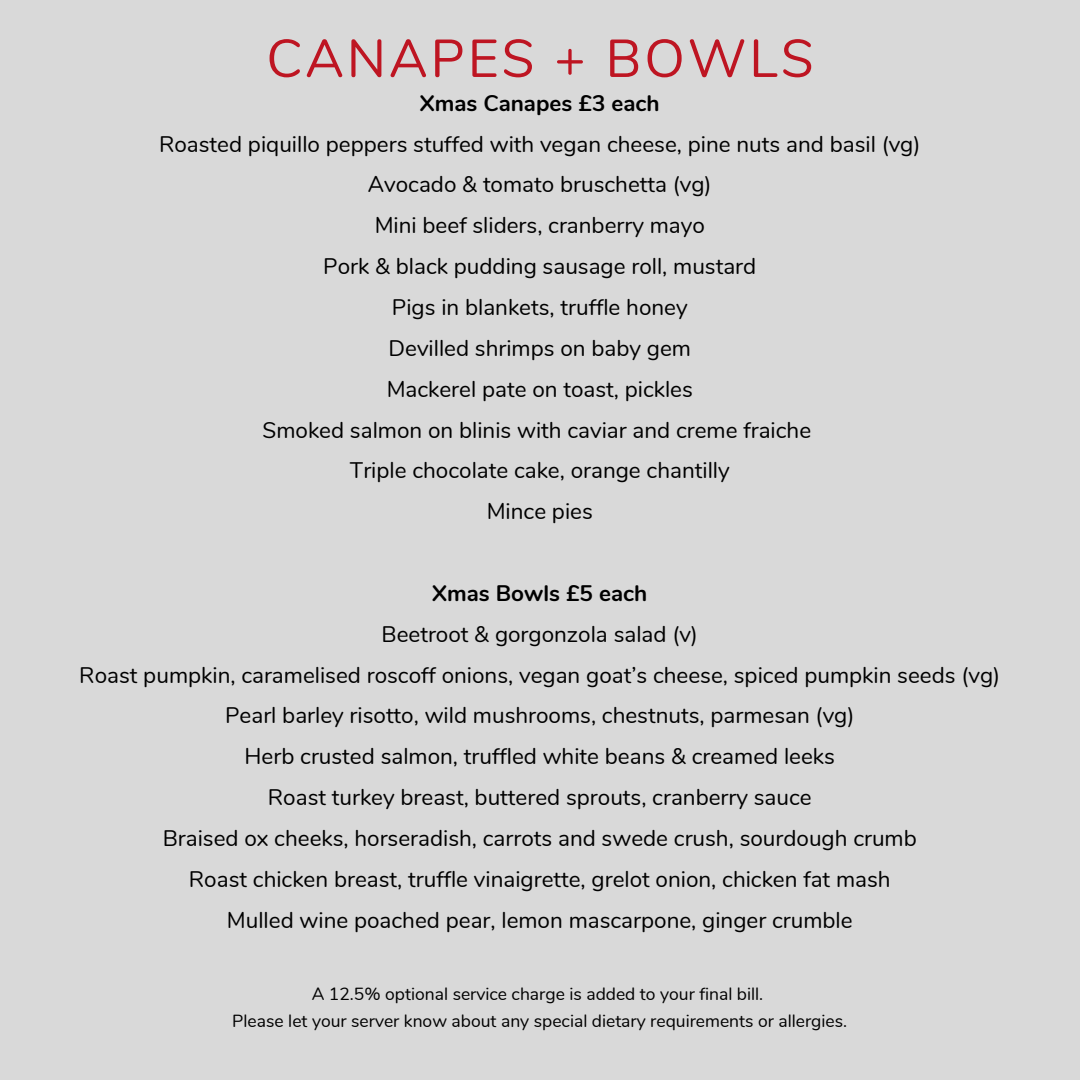
<style>
.page{position:relative;width:1080px;height:1080px;background:#d9d9d9}
.page>*{position:absolute;margin:0;border:0;box-sizing:border-box;transform-origin:0 0}
.t1{font:53px "Nunito";letter-spacing:.055em;color:#be1522}
.t2{font:22.5px/40.8px "Nunito";color:#000;text-align:center}
.t3{font:17.5px "Nunito";color:#000}
.s1{font-weight:700}
</style>
<div class="page">
<p class="t1" style="left:266px;top:23px;width:549px">CANAPES + BOWLS</p>
<h1 class="t2" style="left:159px;top:83px;width:763px"><span class="s1">Xmas Canapes £3 each<br></span>Roasted piquillo peppers stuffed with vegan cheese, pine nuts and basil (vg)<br>Avocado &amp; tomato bruschetta (vg)<br>Mini beef sliders, cranberry mayo<br>Pork &amp; black pudding sausage roll, mustard<br>Pigs in blankets, truffle honey<br>Devilled shrimps on baby gem<br>Mackerel pate on toast, pickles<br>Smoked salmon on blinis with caviar and creme fraiche<br>Triple chocolate cake, orange chantilly<br>Mince pies</h1>
<h2 class="t2" style="left:79px;top:573px;width:922px"><span class="s1">Xmas Bowls £5 each<br></span>Beetroot &amp; gorgonzola salad (v)<br>Roast pumpkin, caramelised roscoff onions, vegan goat’s cheese, spiced pumpkin seeds (vg)<br>Pearl barley risotto, wild mushrooms, chestnuts, parmesan (vg)<br>Herb crusted salmon, truffled white beans &amp; creamed leeks<br>Roast turkey breast, buttered sprouts, cranberry sauce<br>Braised ox cheeks, horseradish, carrots and swede crush, sourdough crumb<br>Roast chicken breast, truffle vinaigrette, grelot onion, chicken fat mash<br>Mulled wine poached pear, lemon mascarpone, ginger crumble</h2>
<h2 class="t3" style="left:312px;top:983px;width:453px">A 12.5% optional service charge is added to your final bill.</h2>
<p class="t3" style="left:232px;top:1009px;width:616px">Please let your server know about any special dietary requirements or allergies.</p>
</div>
